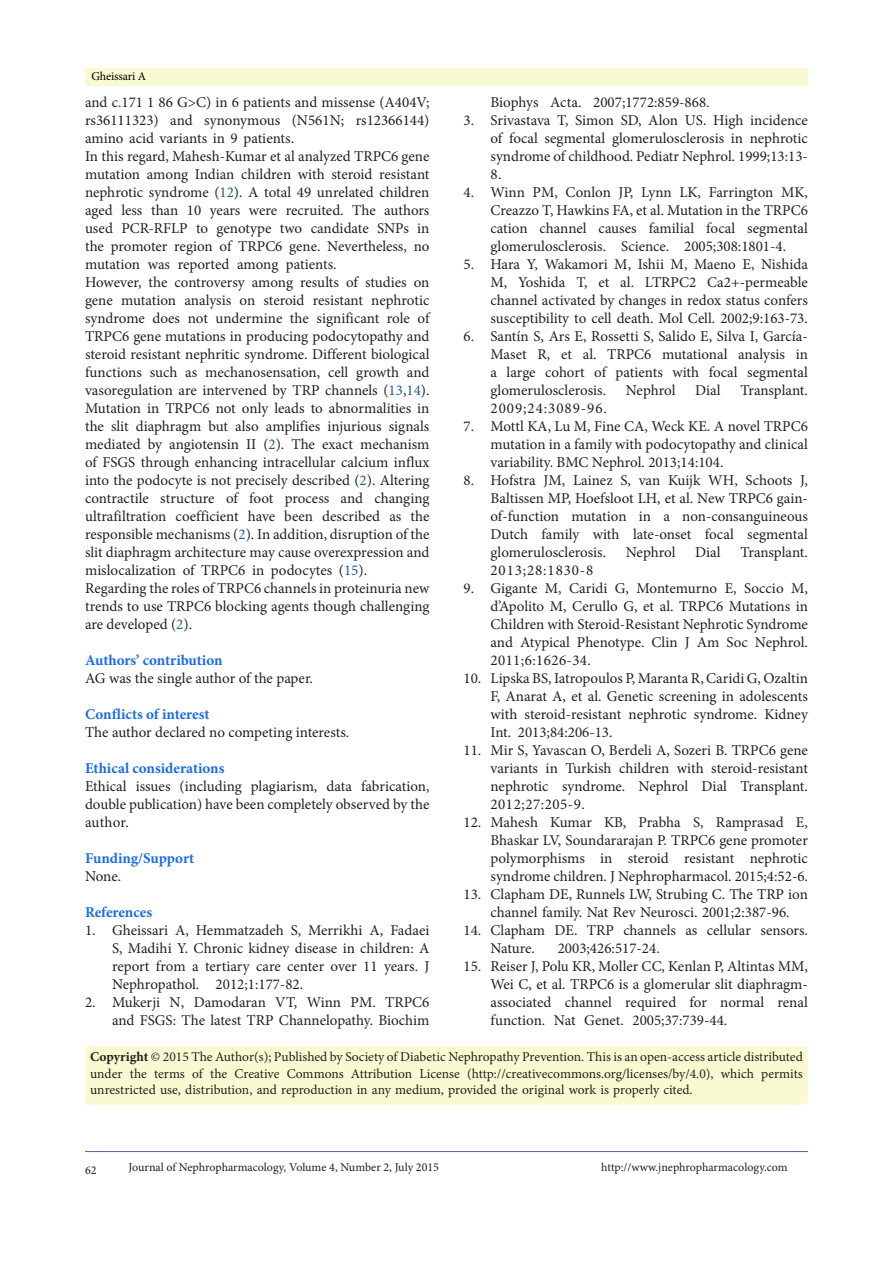
<style>
.page{position:relative;width:893px;height:1263px;background:#fff}
.page>*{position:absolute;margin:0;border:0;box-sizing:border-box;transform-origin:0 0}
.t1{font:15px/18px "Minion Pro";color:#231f20;text-align:justify}
.t2{font:700 15px "Minion Pro";letter-spacing:-.005em;color:#196ce8}
.t3{font:15px "Minion Pro";letter-spacing:.065em;color:#231f20}
.t4{font:15px "Minion Pro";letter-spacing:.06em;color:#231f20}
.t5{font:13.5px/16.5px "Minion Pro";letter-spacing:-.005em;color:#231f20;text-align:justify}
.t6{font:12px "Minion Pro";letter-spacing:-.005em;color:#231f20}
.t7{font:12px "Minion Pro";letter-spacing:-.015em;color:#000001}
.s1{color:#175d9e}
.s2{font-weight:700}
</style>
<div class="page">
<hr style="left:85px;top:1151px;width:723px;height:1px;background:#5e5ca5">
<div style="left:85px;top:68px;width:723px;height:17px;background:#fafad2"></div>
<div style="left:85px;top:1046px;width:723px;height:59px;background:#fafad2;border-radius:4px"></div>
<p class="t7" style="left:91px;top:68px;width:56px">Gheissari A</p>
<p class="t1" style="left:85px;top:93px;width:346px">and c.171 1 86 G&gt;C) in 6 patients and missense (A404V; rs36111323) and synonymous (N561N; rs12366144) amino acid variants in 9 patients.</p>
<p class="t1" style="left:85px;top:147px;width:346px">In this regard, Mahesh-Kumar et al analyzed TRPC6 gene mutation among Indian children with steroid resistant nephrotic syndrome (<span class="s1">12</span>). A total 49 unrelated children aged less than 10 years were recruited. The authors used PCR-RFLP to genotype two candidate SNPs in the promoter region of TRPC6 gene. Nevertheless, no mutation was reported among patients.</p>
<p class="t1" style="left:85px;top:273px;width:346px">However, the controversy among results of studies on gene mutation analysis on steroid resistant nephrotic syndrome does not undermine the significant role of TRPC6 gene mutations in producing podocytopathy and steroid resistant nephritic syndrome. Different biological functions such as mechanosensation, cell growth and vasoregulation are intervened by TRP channels (<span class="s1">13</span>,<span class="s1">14</span>).</p>
<p class="t1" style="left:85px;top:399px;width:346px">Mutation in TRPC6 not only leads to abnormalities in the slit diaphragm but also amplifies injurious signals mediated by angiotensin II (<span class="s1">2</span>). The exact mechanism of FSGS through enhancing intracellular calcium influx into the podocyte is not precisely described (<span class="s1">2</span>). Altering contractile structure of foot process and changing ultrafiltration coefficient have been described as the responsible mechanisms (<span class="s1">2</span>). In addition, disruption of the slit diaphragm architecture may cause overexpression and mislocalization of TRPC6 in podocytes (<span class="s1">15</span>).</p>
<p class="t1" style="left:85px;top:579px;width:346px">Regarding the roles of TRPC6 channels in proteinuria new trends to use TRPC6 blocking agents though challenging are developed (<span class="s1">2</span>).</p>
<p class="t2" style="left:85px;top:650px;width:139px">Authors’ contribution</p>
<p class="t1" style="left:85px;top:669px;width:229px">AG was the single author of the paper.</p>
<p class="t2" style="left:85px;top:704px;width:126px">Conflicts of interest</p>
<p class="t1" style="left:85px;top:723px;width:266px">The author declared no competing interests.</p>
<p class="t2" style="left:85px;top:758px;width:141px">Ethical considerations</p>
<p class="t1" style="left:85px;top:777px;width:346px">Ethical issues (including plagiarism, data fabrication, double publication) have been completely observed by the author.</p>
<p class="t2" style="left:85px;top:848px;width:111px">Funding/Support</p>
<p class="t1" style="left:85px;top:867px;width:38px">None.</p>
<p class="t2" style="left:85px;top:902px;width:69px">References</p>
<p class="t1" style="left:112px;top:921px;width:319px;text-indent:-27px">1. Gheissari A, Hemmatzadeh S, Merrikhi A, Fadaei S, Madihi Y. Chronic kidney disease in children: A report from a tertiary care center over 11 years. J Nephropathol. 2012;1:177-82.</p>
<p class="t1" style="left:85px;top:993px;width:346px;text-align:right">2. Mukerji N, Damodaran VT, Winn PM. TRPC6 and FSGS: The latest TRP Channelopathy. Biochim</p>
<p class="t1" style="left:490px;top:93px;width:221px">Biophys Acta. 2007;1772:859-868.</p>
<p class="t1" style="left:490px;top:111px;width:319px;text-indent:-27px">3. Srivastava T, Simon SD, Alon US. High incidence of focal segmental glomerulosclerosis in nephrotic syndrome of childhood. Pediatr Nephrol. 1999;13:13- 8.</p>
<p class="t1" style="left:490px;top:183px;width:319px;text-indent:-27px">4. Winn PM, Conlon JP, Lynn LK, Farrington MK, Creazzo T, Hawkins FA, et al. Mutation in the TRPC6 cation channel causes familial focal segmental glomerulosclerosis. Science. 2005;308:1801-4.</p>
<p class="t1" style="left:490px;top:255px;width:319px;text-indent:-27px">5. Hara Y, Wakamori M, Ishii M, Maeno E, Nishida M, Yoshida T, et al. LTRPC2 Ca2+-permeable channel activated by changes in redox status confers susceptibility to cell death. Mol Cell. 2002;9:163-73.</p>
<p class="t1" style="left:490px;top:327px;width:319px;text-indent:-27px">6. Santín S, Ars E, Rossetti S, Salido E, Silva I, García-Maset R, et al. TRPC6 mutational analysis in a large cohort of patients with focal segmental glomerulosclerosis.</p>
<p class="t1" style="left:626px;top:381px;width:51px">Nephrol</p>
<p class="t1" style="left:695px;top:381px;width:27px">Dial</p>
<p class="t1" style="left:740px;top:381px;width:69px">Transplant.</p>
<p class="t3" style="left:490px;top:398px;width:118px">2009;24:3089-96.</p>
<p class="t1" style="left:490px;top:417px;width:319px;text-indent:-27px">7. Mottl KA, Lu M, Fine CA, Weck KE. A novel TRPC6 mutation in a family with podocytopathy and clinical variability. BMC Nephrol. 2013;14:104.</p>
<p class="t1" style="left:490px;top:471px;width:319px;text-indent:-27px">8. Hofstra JM, Lainez S, van Kuijk WH, Schoots J, Baltissen MP, Hoefsloot LH, et al. New TRPC6 gain&shy;of-function mutation in a non-consanguineous Dutch family with late-onset focal segmental glomerulosclerosis.</p>
<p class="t1" style="left:626px;top:543px;width:51px">Nephrol</p>
<p class="t1" style="left:695px;top:543px;width:27px">Dial</p>
<p class="t1" style="left:740px;top:543px;width:69px">Transplant.</p>
<p class="t4" style="left:490px;top:560px;width:104px">2013;28:1830-8</p>
<p class="t1" style="left:490px;top:579px;width:319px;text-indent:-27px">9. Gigante M, Caridi G, Montemurno E, Soccio M, d’Apolito M, Cerullo G, et al. TRPC6 Mutations in Children with Steroid-Resistant Nephrotic Syndrome and Atypical Phenotype. Clin J Am Soc Nephrol.<br>2011;6:1626-34.</p>
<p class="t1" style="left:490px;top:669px;width:319px;text-indent:-27px">10. Lipska BS, Iatropoulos P, Maranta R, Caridi G, Ozaltin F, Anarat A, et al. Genetic screening in adolescents with steroid-resistant nephrotic syndrome. Kidney Int. 2013;84:206-13.</p>
<p class="t1" style="left:490px;top:741px;width:319px;text-indent:-27px">11. Mir S, Yavascan O, Berdeli A, Sozeri B. TRPC6 gene variants in Turkish children with steroid-resistant nephrotic syndrome. Nephrol Dial Transplant.<br>2012;27:205-9.</p>
<p class="t1" style="left:490px;top:813px;width:319px;text-indent:-27px">12. Mahesh Kumar KB, Prabha S, Ramprasad E, Bhaskar LV, Soundararajan P. TRPC6 gene promoter polymorphisms in steroid resistant nephrotic syndrome children. J Nephropharmacol. 2015;4:52-6.</p>
<p class="t1" style="left:463px;top:885px;width:346px;text-align:center">13. Clapham DE, Runnels LW, Strubing C. The TRP ion channel family. Nat Rev Neurosci. 2001;2:387-96.</p>
<p class="t1" style="left:490px;top:921px;width:319px;text-indent:-27px">14. Clapham DE. TRP channels as cellular sensors.<br>Nature.</p>
<p class="t1" style="left:558px;top:939px;width:103px">2003;426:517-24.</p>
<p class="t1" style="left:490px;top:957px;width:319px;text-indent:-27px">15. Reiser J, Polu KR, Moller CC, Kenlan P, Altintas MM, Wei C, et al. TRPC6 is a glomerular slit diaphragm&shy;associated channel required for normal renal function. Nat Genet. 2005;37:739-44.</p>
<p class="t5" style="left:90px;top:1048px;width:714px"><span class="s2">Copyright</span> © 2015 The Author(s); Published by Society of Diabetic Nephropathy Prevention. This is an open-access article distributed under the terms of the Creative Commons Attribution License (http://creativecommons.org/licenses/by/4.0), which permits unrestricted use, distribution, and reproduction in any medium, provided the original work is properly cited.</p>
<p class="t6" style="left:85px;top:1162px;width:13px">62</p>
<p class="t6" style="left:128px;top:1159px;width:312px">Journal of Nephropharmacology, Volume 4, Number 2, July 2015</p>
<p class="t6" style="left:601px;top:1159px;width:188px">http://www.jnephropharmacology.com</p>
</div>
